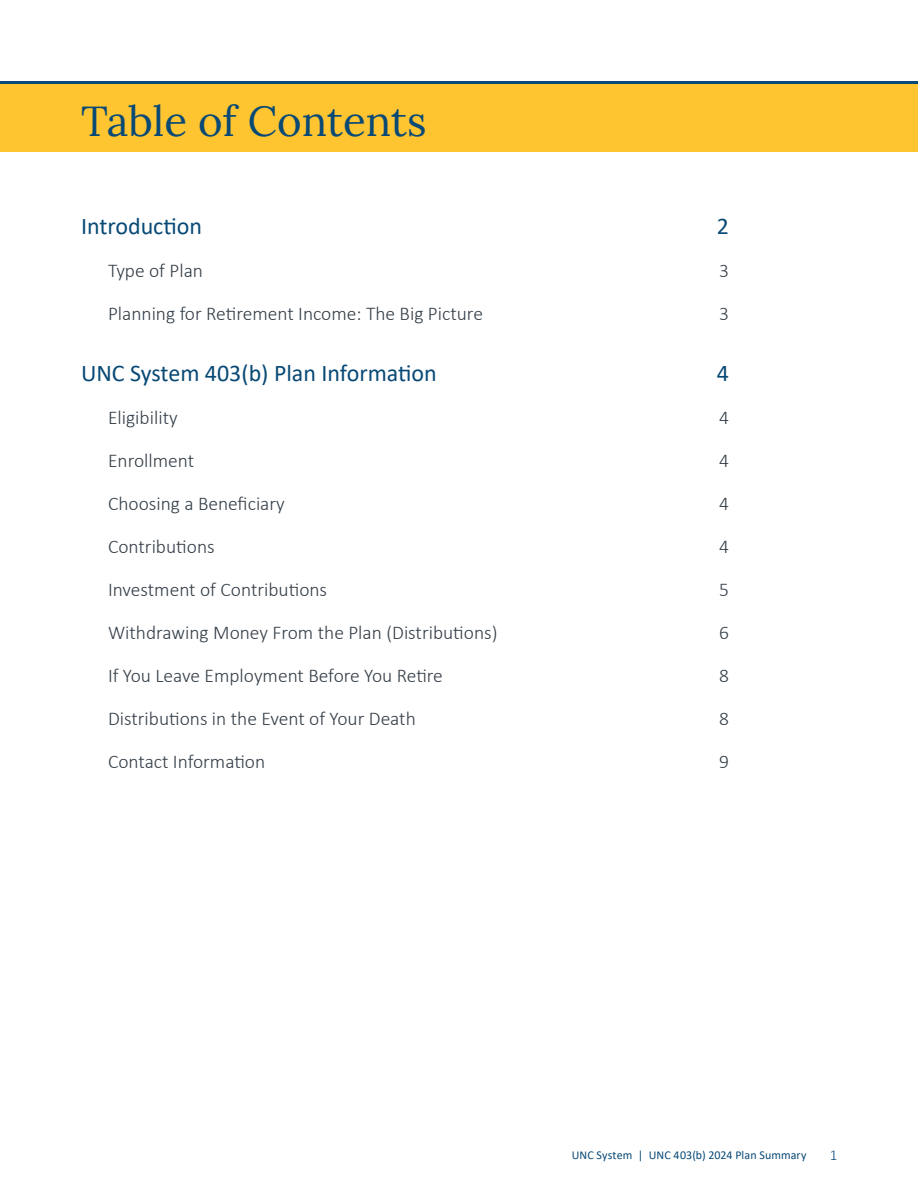
<style>
.page{position:relative;width:918px;height:1188px;background:#fff}
.page>*{position:absolute;margin:0;border:0;box-sizing:border-box;transform-origin:0 0}
.t1{font:42px "Lora";color:#084975}
.t2{font:24px "Calibri";color:#084975}
.t3{font:300 19.5px "Calibri";color:#343e48}
.t4{font:300 15px "Calibri";color:#084975}
.t5{font:12px "Calibri";letter-spacing:.01em;color:#084975}
</style>
<div class="page">
<div style="left:0;top:85px;width:918px;height:67px;background:#ffc530"></div>
<hr style="left:0;top:81px;width:918px;height:3px;background:#084975">
<h1 class="t1" style="left:81px;top:89px;width:347px">Table of Contents</h1>
<p class="t2" style="left:81px;top:209px;width:123px">Introduction</p>
<p class="t2" style="left:717px;top:209px;width:14px">2</p>
<p class="t3" style="left:108px;top:258px;width:97px">Type of Plan</p>
<p class="t3" style="left:719px;top:258px;width:11px">3</p>
<p class="t3" style="left:108px;top:302px;width:377px">Planning for Retirement Income: The Big Picture</p>
<p class="t3" style="left:719px;top:302px;width:11px">3</p>
<p class="t2" style="left:81px;top:356px;width:357px">UNC System 403(b) Plan Information</p>
<p class="t2" style="left:717px;top:356px;width:14px">4</p>
<p class="t3" style="left:108px;top:405px;width:71px">Eligibility</p>
<p class="t3" style="left:719px;top:405px;width:11px">4</p>
<p class="t3" style="left:108px;top:448px;width:88px">Enrollment</p>
<p class="t3" style="left:719px;top:448px;width:11px">4</p>
<p class="t3" style="left:108px;top:491px;width:178px">Choosing a Beneficiary</p>
<p class="t3" style="left:719px;top:491px;width:11px">4</p>
<p class="t3" style="left:108px;top:535px;width:108px">Contributions</p>
<p class="t3" style="left:719px;top:535px;width:11px">4</p>
<p class="t3" style="left:108px;top:578px;width:221px">Investment of Contributions</p>
<p class="t3" style="left:719px;top:578px;width:11px">5</p>
<p class="t3" style="left:108px;top:621px;width:391px">Withdrawing Money From the Plan (Distributions)</p>
<p class="t3" style="left:719px;top:621px;width:11px">6</p>
<p class="t3" style="left:108px;top:664px;width:336px">If You Leave Employment Before You Retire</p>
<p class="t3" style="left:719px;top:664px;width:11px">8</p>
<p class="t3" style="left:108px;top:707px;width:309px">Distributions in the Event of Your Death</p>
<p class="t3" style="left:719px;top:707px;width:11px">8</p>
<p class="t3" style="left:108px;top:750px;width:159px">Contact Information</p>
<p class="t3" style="left:719px;top:750px;width:11px">9</p>
<p class="t5" style="left:572px;top:1146px;width:236px">UNC System | UNC 403(b) 2024 Plan Summary</p>
<p class="t4" style="left:830px;top:1146px;width:9px">1</p>
</div>
